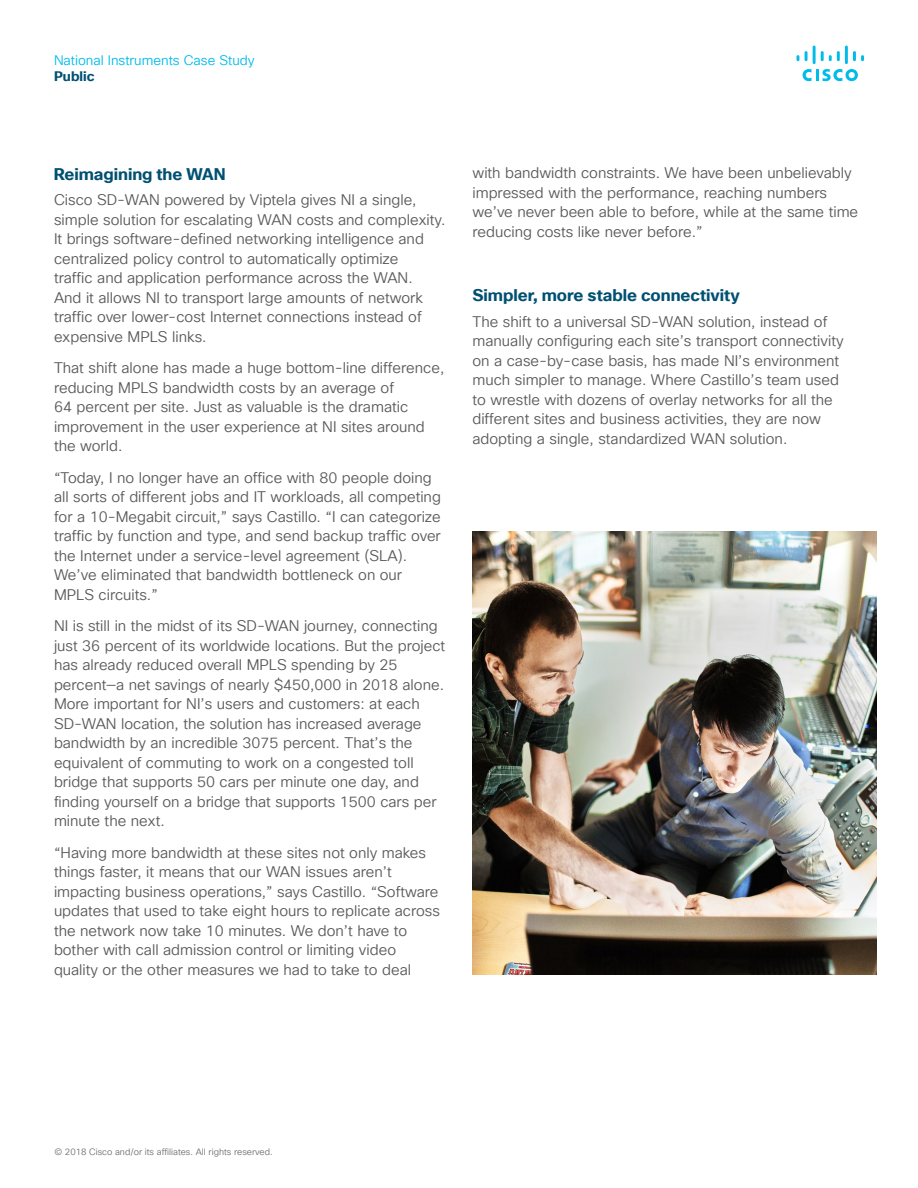
<style>
.page{position:relative;width:918px;height:1188px;background:#fff}
.page>*{position:absolute;margin:0;border:0;box-sizing:border-box;transform-origin:0 0}
.t1{font:700 16.5px "Cisco Sans TT";color:#005072}
.t2{font:15px/19.5px "Cisco Sans TT Light";color:#58595b}
.t3{font:13.5px "Cisco Sans TT Light";color:#00bceb}
.t4{font:700 13.5px "Cisco Sans TT";color:#005072}
.t5{font:9px "Cisco Sans TT Light";color:#6d6e71}
</style>
<div class="page">
<svg style="left:803px;top:69px;width:55px;height:12px"></svg>
<svg style="left:797px;top:55px;width:2px;height:6px"></svg>
<svg style="left:805px;top:51px;width:3px;height:10px"></svg>
<hr style="left:813px;top:46px;width:3px;height:18px;background:#00bceb">
<svg style="left:821px;top:51px;width:19px;height:10px"></svg>
<hr style="left:845px;top:46px;width:3px;height:18px;background:#00bceb">
<svg style="left:853px;top:51px;width:11px;height:10px"></svg>
<img style="left:472px;top:531px;width:404px;height:444px">
<p class="t3" style="left:54px;top:51px;width:202px">National Instruments Case Study</p>
<p class="t4" style="left:54px;top:67px;width:42px">Public</p>
<p class="t1" style="left:54px;top:163px;width:173px">Reimagining the WAN</p>
<p class="t2" style="left:54px;top:190px;width:393px">Cisco SD-WAN powered by Viptela gives NI a single, simple solution for escalating WAN costs and complexity.<br>It brings software-defined networking intelligence and centralized policy control to automatically optimize<br>traffic and application performance across the WAN.<br>And it allows NI to transport large amounts of network traffic over lower-cost Internet connections instead of expensive MPLS links.</p>
<p class="t2" style="left:54px;top:358px;width:392px">That shift alone has made a huge bottom-line difference, reducing MPLS bandwidth costs by an average of<br>64 percent per site. Just as valuable is the dramatic improvement in the user experience at NI sites around the world.</p>
<p class="t2" style="left:54px;top:468px;width:388px">“Today, I no longer have an office with 80 people doing all sorts of different jobs and IT workloads, all competing for a 10-Megabit circuit,” says Castillo. “I can categorize traffic by function and type, and send backup traffic over the Internet under a service-level agreement (SLA).<br>We’ve eliminated that bandwidth bottleneck on our MPLS circuits.”</p>
<p class="t2" style="left:54px;top:616px;width:393px">NI is still in the midst of its SD-WAN journey, connecting just 36 percent of its worldwide locations. But the project has already reduced overall MPLS spending by 25 percent—a net savings of nearly $450,000 in 2018 alone.<br>More important for NI’s users and customers: at each SD-WAN location, the solution has increased average bandwidth by an incredible 3075 percent. That’s the equivalent of commuting to work on a congested toll bridge that supports 50 cars per minute one day, and finding yourself on a bridge that supports 1500 cars per minute the next.</p>
<p class="t2" style="left:54px;top:843px;width:387px">“Having more bandwidth at these sites not only makes things faster, it means that our WAN issues aren’t impacting business operations,” says Castillo. “Software updates that used to take eight hours to replicate across the network now take 10 minutes. We don’t have to bother with call admission control or limiting video quality or the other measures we had to take to deal</p>
<p class="t2" style="left:472px;top:164px;width:387px">with bandwidth constraints. We have been unbelievably impressed with the performance, reaching numbers we’ve never been able to before, while at the same time reducing costs like never before.”</p>
<p class="t1" style="left:472px;top:285px;width:269px">Simpler, more stable connectivity</p>
<p class="t2" style="left:472px;top:312px;width:373px">The shift to a universal SD-WAN solution, instead of manually configuring each site’s transport connectivity on a case-by-case basis, has made NI’s environment much simpler to manage. Where Castillo’s team used to wrestle with dozens of overlay networks for all the different sites and business activities, they are now adopting a single, standardized WAN solution.</p>
<p class="t5" style="left:54px;top:1146px;width:220px">© 2018 Cisco and/or its affiliates. All rights reserved.</p>
</div>
